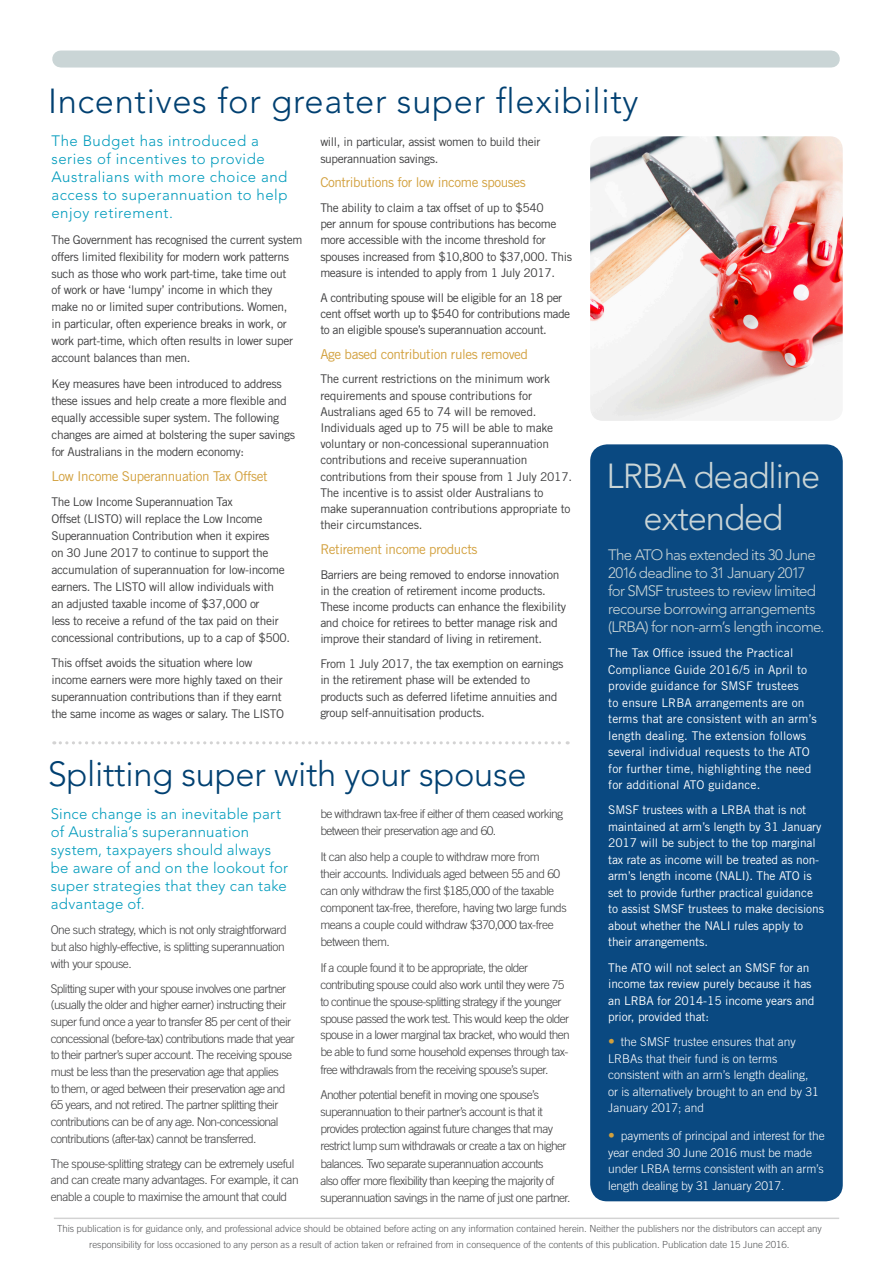
<style>
.page{position:relative;width:893px;height:1263px;background:#fff}
.page>*{position:absolute;margin:0;border:0;box-sizing:border-box;transform-origin:0 0}
.Title_-_Article{font:300 34.5px "Avenir LT Std";letter-spacing:.02em;color:#004071}
.Title_-_Article-2{font:300 34.5px "Avenir LT Std";letter-spacing:-.01em;color:#004071}
.Title_-_Article-3{font:300 34.5px/41.4px "Avenir LT Std";letter-spacing:-.03em;color:#cad5d6;text-align:center}
.Body_Text{font:300 15px/18px "Avenir LT Std";letter-spacing:.025em;color:#009bbc}
.Body_Text-2{font:300 15px/18px "Avenir LT Std";letter-spacing:-.045em;color:#cad5d6}
.Body_Text-3{font:13.5px "Trade Gothic LT Std";letter-spacing:-.03em;color:#d2a03d}
.Body_Text-4{font:12px/16.2px "Trade Gothic LT Std";letter-spacing:-.03em;color:#3e3e3f}
.Body_Text-5{font:300 12px/16.6px "Trade Gothic LT Std";letter-spacing:-.05em;color:#3e3e3f}
.Body_Text-6{font:12px/16.5px "Trade Gothic LT Std";letter-spacing:-.01em;color:#fff}
.Body_Text-7{font:12px/16.5px "Trade Gothic LT Std";letter-spacing:.01em;color:#fff}
.t1{font:300 12px/16.5px "Trade Gothic LT Std";color:#fff}
.Body_Text-8{font:300 9.75px/15.9px "Trade Gothic LT Std";letter-spacing:-.01em;color:#57585a;text-align:center}
.s1{font-family:"Avenir LT Std";font-size:13.5px;color:#d2a03d}
</style>
<div class="page">
<svg style="left:54px;top:741px;width:514px;height:3px"></svg>
<hr style="left:54px;top:1217px;width:785px;height:2px;background:#231f20">
<div style="left:61px;top:51px;width:770px;height:17px;background:#cad5d6"></div>
<img style="left:590px;top:136px;width:253px;height:285px">
<div style="left:590px;top:444px;width:253px;height:757px;background:#0a4981;border-radius:17px"></div>
<p class="Title_-_Article" style="left:48px;top:81px;width:592px">Incentives for greater super flexibility</p>
<p class="Body_Text" style="left:51px;top:132px;width:238px">The Budget has introduced a series of incentives to provide<br>Australians with more choice and access to superannuation to help enjoy retirement.</p>
<p class="Body_Text-4" style="left:51px;top:231px;width:253px;line-height:17px">The Government has recognised the current system offers limited flexibility for modern work patterns such as those who work part-time, take time out<br>of work or have ‘lumpy’ income in which they make no or limited super contributions. Women,<br>in particular, often experience breaks in work, or work part-time, which often results in lower super account balances than men.</p>
<p class="Body_Text-4" style="left:51px;top:375px;width:245px;line-height:17px">Key measures have been introduced to address these issues and help create a more flexible and equally accessible super system. The following changes are aimed at bolstering the super savings for Australians in the modern economy:</p>
<p class="Body_Text-3" style="left:51px;top:468px;width:218px">Low Income Superannuation Tax Offset</p>
<p class="Body_Text-4" style="left:51px;top:493px;width:240px;line-height:17px">The Low Income Superannuation Tax<br>Offset (LISTO) will replace the Low Income Superannuation Contribution when it expires<br>on 30 June 2017 to continue to support the accumulation of superannuation for low-income earners. The LISTO will allow individuals with<br>an adjusted taxable income of $37,000 or<br>less to receive a refund of the tax paid on their concessional contributions, up to a cap of $500.</p>
<p class="Body_Text-4" style="left:51px;top:654px;width:234px;line-height:16.8px">This offset avoids the situation where low income earners were more highly taxed on their superannuation contributions than if they earnt the same income as wages or salary. The LISTO</p>
<p class="Body_Text-4" style="left:320px;top:134px;width:222px">will, in particular, assist women to build their superannuation savings.</p>
<p class="Body_Text-3" style="left:320px;top:174px;width:207px">Contributions for low income spouses</p>
<p class="Body_Text-4" style="left:320px;top:200px;width:253px">The ability to claim a tax offset of up to $540<br>per annum for spouse contributions has become more accessible with the income threshold for spouses increased from $10,800 to $37,000. This measure is intended to apply from 1 July 2017.</p>
<p class="Body_Text-4" style="left:320px;top:289px;width:251px">A contributing spouse will be eligible for an 18 per cent offset worth up to $540 for contributions made to an eligible spouse’s superannuation account.</p>
<p class="Body_Text-3" style="left:320px;top:346px;width:209px">Age based contribution rules removed</p>
<p class="Body_Text-4" style="left:320px;top:371px;width:253px">The current restrictions on the minimum work requirements and spouse contributions for Australians aged 65 to 74 will be removed.<br>Individuals aged up to 75 will be able to make voluntary or non-concessional superannuation contributions and receive superannuation contributions from their spouse from 1 July 2017.<br>The incentive is to assist older Australians to make superannuation contributions appropriate to their circumstances.</p>
<p class="Body_Text-3" style="left:320px;top:541px;width:159px">Retirement income products</p>
<p class="Body_Text-4" style="left:320px;top:566px;width:247px">Barriers are being removed to endorse innovation in the creation of retirement income products.<br>These income products can enhance the flexibility and choice for retirees to better manage risk and improve their standard of living in retirement.</p>
<p class="Body_Text-4" style="left:320px;top:656px;width:245px">From 1 July 2017, the tax exemption on earnings in the retirement phase will be extended to products such as deferred lifetime annuities and group self-annuitisation products.</p>
<p class="Title_-_Article-3" style="left:607px;top:456px;width:215px">LRBA deadline extended</p>
<p class="Body_Text-2" style="left:608px;top:546px;width:218px">The ATO has extended its 30 June 2016 deadline to 31 January 2017 for SMSF trustees to review limited recourse borrowing arrangements (LRBA) for non-arm’s length income.</p>
<p class="Body_Text-7" style="left:608px;top:645px;width:210px">The Tax Office issued the Practical Compliance Guide 2016/5 in April to provide guidance for SMSF trustees<br>to ensure LRBA arrangements are on terms that are consistent with an arm’s length dealing. The extension follows several individual requests to the ATO for further time, highlighting the need for additional ATO guidance.</p>
<p class="Body_Text-6" style="left:608px;top:802px;width:217px">SMSF trustees with a LRBA that is not maintained at arm’s length by 31 January 2017 will be subject to the top marginal tax rate as income will be treated as non&shy;arm’s length income (NALI). The ATO is set to provide further practical guidance to assist SMSF trustees to make decisions about whether the NALI rules apply to their arrangements.</p>
<p class="Body_Text-6" style="left:608px;top:959px;width:208px">The ATO will not select an SMSF for an income tax review purely because it has an LRBA for 2014-15 income years and prior, provided that:</p>
<p class="t1" style="left:608px;top:1033px;width:212px"><span class="s1">•</span> the SMSF trustee ensures that any LRBAs that their fund is on terms consistent with an arm’s length dealing, or is alternatively brought to an end by 31<br>January 2017; and</p>
<p class="t1" style="left:608px;top:1128px;width:218px"><span class="s1">•</span> payments of principal and interest for the year ended 30 June 2016 must be made under LRBA terms consistent with an arm’s length dealing by 31 January 2017.</p>
<p class="Title_-_Article-2" style="left:48px;top:754px;width:480px">Splitting super with your spouse</p>
<p class="Body_Text" style="left:51px;top:805px;width:239px">Since change is an inevitable part of Australia’s superannuation system, taxpayers should always be aware of and on the lookout for super strategies that they can take advantage of.</p>
<p class="Body_Text-5" style="left:51px;top:921px;width:238px">One such strategy, which is not only straightforward but also highly-effective, is splitting superannuation with your spouse.</p>
<p class="Body_Text-5" style="left:51px;top:980px;width:246px">Splitting super with your spouse involves one partner (usually the older and higher earner) instructing their super fund once a year to transfer 85 per cent of their concessional (before-tax) contributions made that year to their partner’s super account. The receiving spouse must be less than the preservation age that applies<br>to them, or aged between their preservation age and 65 years, and not retired. The partner splitting their contributions can be of any age. Non-concessional contributions (after-tax) cannot be transferred.</p>
<p class="Body_Text-5" style="left:51px;top:1155px;width:250px">The spouse-splitting strategy can be extremely useful and can create many advantages. For example, it can enable a couple to maximise the amount that could</p>
<p class="Body_Text-5" style="left:320px;top:805px;width:244px;line-height:17.1px">be withdrawn tax-free if either of them ceased working between their preservation age and 60.</p>
<p class="Body_Text-5" style="left:320px;top:848px;width:248px;line-height:17.1px">It can also help a couple to withdraw more from<br>their accounts. Individuals aged between 55 and 60 can only withdraw the first $185,000 of the taxable component tax-free, therefore, having two large funds means a couple could withdraw $370,000 tax-free between them.</p>
<p class="Body_Text-5" style="left:320px;top:959px;width:251px">If a couple found it to be appropriate, the older contributing spouse could also work until they were 75 to continue the spouse-splitting strategy if the younger spouse passed the work test. This would keep the older spouse in a lower marginal tax bracket, who would then be able to fund some household expenses through tax&shy;free withdrawals from the receiving spouse’s super.</p>
<p class="Body_Text-5" style="left:320px;top:1086px;width:252px;line-height:17.1px">Another potential benefit in moving one spouse’s superannuation to their partner’s account is that it provides protection against future changes that may restrict lump sum withdrawals or create a tax on higher balances. Two separate superannuation accounts<br>also offer more flexibility than keeping the majority of superannuation savings in the name of just one partner.</p>
<p class="Body_Text-8" style="left:57px;top:1220px;width:766px">This publication is for guidance only, and professional advice should be obtained before acting on any information contained herein. Neither the publishers nor the distributors can accept any responsibility for loss occasioned to any person as a result of action taken or refrained from in consequence of the contents of this publication. Publication date 15 June 2016.</p>
</div>
